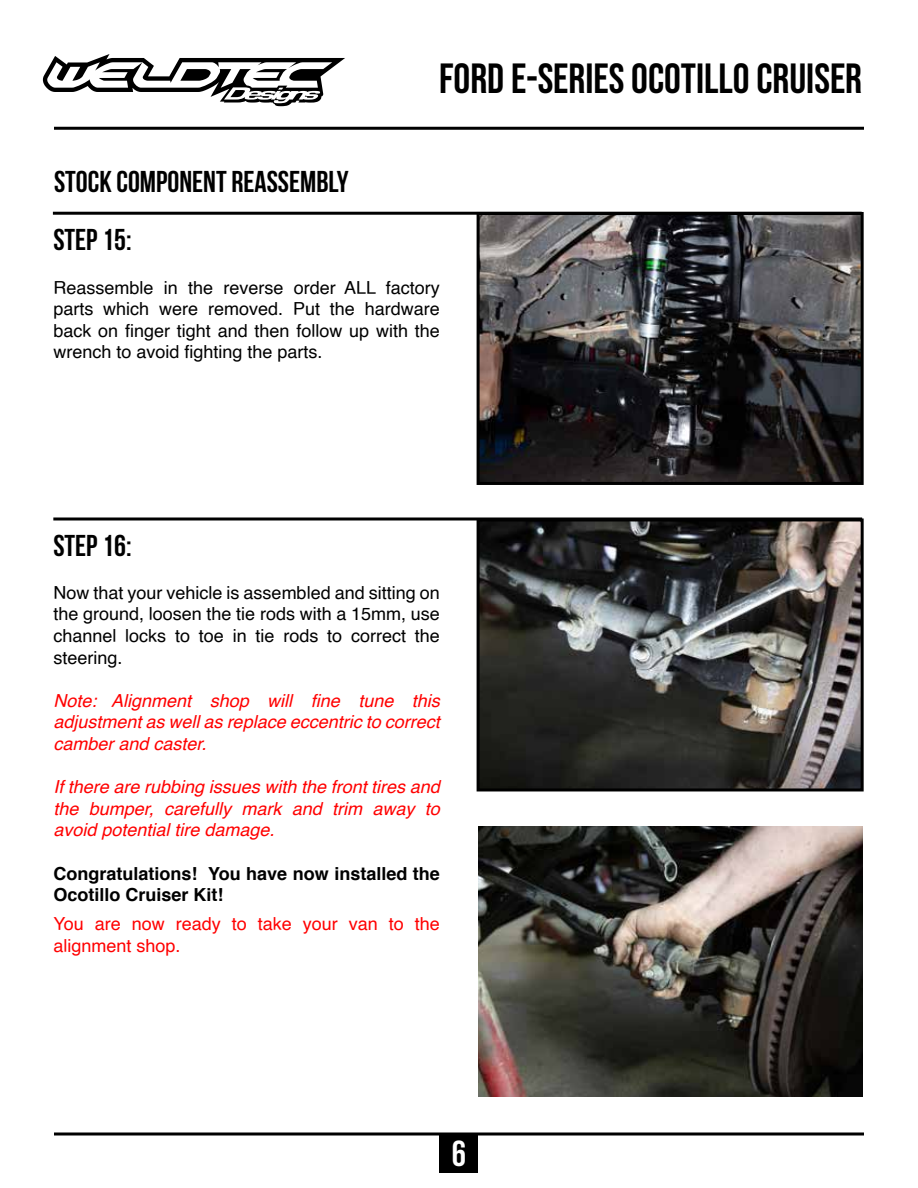
<style>
.page{position:relative;width:918px;height:1188px;background:#fff}
.page>*{position:absolute;margin:0;border:0;box-sizing:border-box;transform-origin:0 0}
.t1{font:42px "Bebas Neue";color:#000}
.t2{font:700 36px "Bebas Neue";color:#fff}
.t3{font:700 30px "Bebas Neue";color:#000}
.t4{font:18px/21.6px "Helvetica";color:#000;text-align:justify}
.t5{font:italic 18px/21.6px "Helvetica";color:#f00;text-align:justify}
.t6{font:700 18px/21.6px "Helvetica";color:#000}
.t7{font:18px/21.6px "Helvetica";color:#f00}
</style>
<div class="page">
<div style="left:440px;top:1134px;width:38px;height:38px;background:#000"></div>
<svg style="left:43px;top:54px;width:302px;height:52px"></svg>
<hr style="left:54px;top:127px;width:810px;height:3px;background:#000">
<hr style="left:54px;top:1132px;width:810px;height:3px;background:#000">
<img style="left:478px;top:826px;width:384px;height:270px">
<img style="left:481px;top:522px;width:379px;height:265px">
<div style="left:477px;top:518px;width:387px;height:273px;border:3px solid #000"></div>
<img style="left:481px;top:216px;width:379px;height:265px">
<div style="left:477px;top:212px;width:387px;height:273px;border:3px solid #000"></div>
<hr style="left:53px;top:517px;width:809px;height:3px;background:#000">
<hr style="left:53px;top:212px;width:809px;height:3px;background:#000">
<h3 class="t3" style="left:54px;top:164px;width:296px">STOCK COMPONENT REASSEMBLY</h3>
<h1 class="t1" style="left:439px;top:54px;width:425px">FORD E-SERIES OCOTILLO CRUISER</h1>
<h3 class="t3" style="left:53px;top:223px;width:80px">Step 15:</h3>
<p class="t4" style="left:53px;top:278px;width:388px">Reassemble in the reverse order ALL factory parts which were removed. Put the hardware back on finger tight and then follow up with the wrench to avoid fighting the parts.</p>
<h3 class="t3" style="left:53px;top:528px;width:80px">Step 16:</h3>
<p class="t4" style="left:53px;top:583px;width:388px">Now that your vehicle is assembled and sitting on the ground, loosen the tie rods with a 15mm, use channel locks to toe in tie rods to correct the steering.</p>
<p class="t5" style="left:53px;top:691px;width:388px">Note: Alignment shop will fine tune this adjustment as well as replace eccentric to correct camber and caster.</p>
<p class="t5" style="left:53px;top:778px;width:388px">If there are rubbing issues with the front tires and the bumper, carefully mark and trim away to avoid potential tire damage.</p>
<p class="t6" style="left:53px;top:864px;width:388px">Congratulations! You have now installed the<br>Ocotillo Cruiser Kit!</p>
<p class="t7" style="left:53px;top:915px;width:388px">You are now ready to take your van to the alignment shop.</p>
<h2 class="t2" style="left:452px;top:1132px;width:16px">6</h2>
</div>
